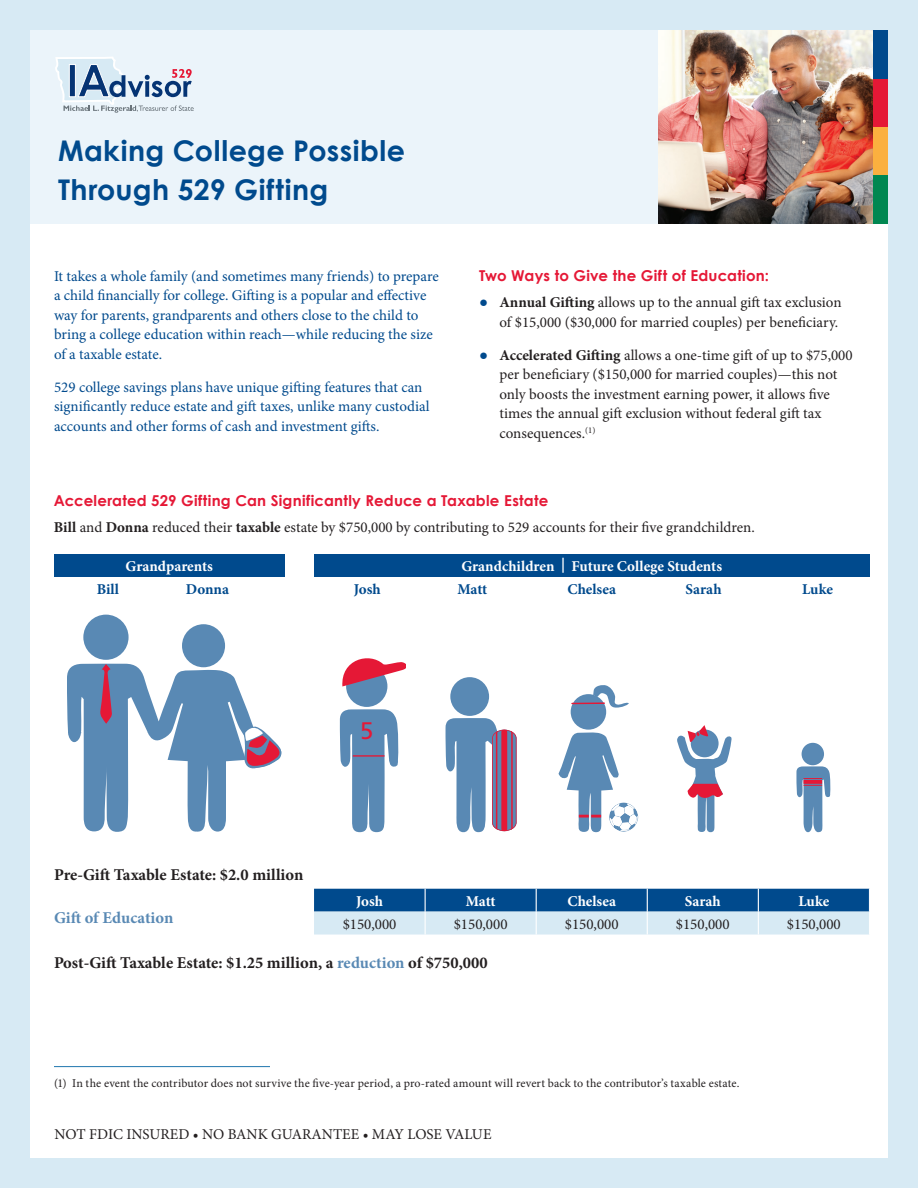
<style>
.page{position:relative;width:918px;height:1188px;background:#fff}
.page>*{position:absolute;margin:0;border:0;box-sizing:border-box;transform-origin:0 0}
.t1{font:700 28.5px/39px "Century Gothic";letter-spacing:.015em;color:#004a8d}
.t2{font:700 16.5px "Minion Pro";color:#231f20}
.t3{font:700 16.5px "Minion Pro";letter-spacing:-.005em;color:#5989b4}
.t4{font:15px/19.5px "Minion Pro";color:#231f20;text-align:right}
.t5{font:15px/19.5px "Minion Pro";color:#004a8d}
.t6{font:700 15px "Century Gothic";letter-spacing:.015em;color:#e51836}
.t7{font:700 15px "Minion Pro";color:#fff}
.t8{font:700 15px "Minion Pro";color:#004a8d}
.t9{font:12px "Minion Pro";letter-spacing:.01em;color:#231f20}
.s1{font-family:"Arial";color:#004a8d}
.s2{font-weight:700}
.s3{color:#5989b4}
</style>
<div class="page">
<div style="left:29px;top:30px;width:629px;height:194px;background:#ebf4fa"></div>
<img style="left:658px;top:31px;width:216px;height:193px">
<div style="left:0;top:0;width:918px;height:1188px;border:30px solid #d7eaf4"></div>
<div style="left:874px;top:127px;width:14px;height:49px;background:#fbb03f"></div>
<div style="left:874px;top:176px;width:14px;height:48px;background:#008751"></div>
<div style="left:874px;top:78px;width:14px;height:49px;background:#e51836"></div>
<div style="left:874px;top:30px;width:14px;height:49px;background:#004a8d"></div>
<svg style="left:55px;top:57px;width:139px;height:56px"></svg>
<div style="left:182px;top:624px;width:43px;height:43px;background:#5989b4;border-radius:50%"></div>
<div style="left:83px;top:615px;width:46px;height:45px;background:#5989b4;border-radius:50%"></div>
<svg style="left:67px;top:664px;width:215px;height:168px"></svg>
<div style="left:346px;top:666px;width:41px;height:41px;background:#5989b4;border-radius:50%"></div>
<svg style="left:342px;top:658px;width:64px;height:28px"></svg>
<svg style="left:340px;top:709px;width:59px;height:123px"></svg>
<hr style="left:353px;top:755px;width:32px;height:2px;background:#e51836">
<div style="left:450px;top:677px;width:39px;height:39px;background:#5989b4;border-radius:50%"></div>
<svg style="left:446px;top:718px;width:71px;height:114px"></svg>
<hr style="left:496px;top:730px;width:1px;height:100px;background:#e51836">
<hr style="left:511px;top:730px;width:2px;height:99px;background:#e51836">
<div style="left:501px;top:732px;width:6px;height:97px;background:#e51836"></div>
<div style="left:571px;top:694px;width:35px;height:36px;background:#5989b4;border-radius:50%"></div>
<hr style="left:572px;top:702px;width:32px;height:2px;background:#e51836">
<svg style="left:559px;top:732px;width:79px;height:100px"></svg>
<svg style="left:593px;top:685px;width:36px;height:24px"></svg>
<svg style="left:677px;top:725px;width:55px;height:107px"></svg>
<div style="left:802px;top:743px;width:22px;height:22px;background:#5989b4;border-radius:50%"></div>
<svg style="left:796px;top:766px;width:35px;height:66px"></svg>
<div style="left:314px;top:554px;width:555px;height:23px;background:#004a8d"></div>
<div style="left:54px;top:554px;width:231px;height:23px;background:#004a8d"></div>
<svg style="left:314px;top:889px;width:556px;height:46px;background:#709dc2"></svg>
<hr style="left:54px;top:1066px;width:216px;height:1px;background:#3684b6">
<h1 class="t1" style="left:58px;top:130px;width:349px">Making College Possible<br>Through 529 Gifting</h1>
<p class="t5" style="left:54px;top:266px;width:386px">It takes a whole family (and sometimes many friends) to prepare a child financially for college. Gifting is a popular and effective way for parents, grandparents and others close to the child to bring a college education within reach—while reducing the size of a taxable estate.</p>
<p class="t5" style="left:54px;top:377px;width:377px">529 college savings plans have unique gifting features that can significantly reduce estate and gift taxes, unlike many custodial accounts and other forms of cash and investment gifts.</p>
<p class="t6" style="left:479px;top:264px;width:291px">Two Ways to Give the Gift of Education:</p>
<p class="t4" style="left:479px;top:293px;width:364px"><span class="s1">●</span> <span class="s2">Annual Gifting</span> allows up to the annual gift tax exclusion of $15,000 ($30,000 for married couples) per beneficiary.</p>
<p class="t4" style="left:500px;top:346px;width:355px;text-align:left;text-indent:-20px"><span class="s1">●</span> <span class="s2">Accelerated Gifting</span> allows a one-time gift of up to $75,000 per beneficiary ($150,000 for married couples)—this not only boosts the investment earning power, it allows five times the annual gift exclusion without federal gift tax consequences.<sup>(1)</sup></p>
<p class="t6" style="left:54px;top:489px;width:496px">Accelerated 529 Gifting Can Significantly Reduce a Taxable Estate</p>
<p class="t4" style="left:54px;top:518px;width:702px"><span class="s2">Bill</span> and <span class="s2">Donna</span> reduced their <span class="s2">taxable</span> estate by $750,000 by contributing to 529 accounts for their five grandchildren.</p>
<p class="t7" style="left:461px;top:556px;width:262px">Grandchildren | Future College Students</p>
<p class="t8" style="left:354px;top:579px;width:28px">Josh</p>
<p class="t8" style="left:457px;top:579px;width:31px">Matt</p>
<p class="t8" style="left:567px;top:579px;width:50px">Chelsea</p>
<p class="t8" style="left:686px;top:579px;width:38px">Sarah</p>
<p class="t8" style="left:802px;top:579px;width:32px">Luke</p>
<p class="t7" style="left:126px;top:556px;width:89px">Grandparents</p>
<p class="t8" style="left:97px;top:579px;width:24px">Bill</p>
<p class="t8" style="left:186px;top:579px;width:45px">Donna</p>
<p class="t2" style="left:54px;top:863px;width:251px">Pre-Gift Taxable Estate: $2.0 million</p>
<p class="t3" style="left:54px;top:906px;width:121px">Gift of Education</p>
<p class="t7" style="left:356px;top:890px;width:28px">Josh</p>
<p class="t7" style="left:466px;top:890px;width:31px">Matt</p>
<p class="t7" style="left:567px;top:890px;width:50px">Chelsea</p>
<p class="t7" style="left:685px;top:890px;width:38px">Sarah</p>
<p class="t7" style="left:798px;top:890px;width:32px">Luke</p>
<p class="t4" style="left:343px;top:914px;width:55px">$150,000</p>
<p class="t4" style="left:454px;top:914px;width:55px">$150,000</p>
<p class="t4" style="left:565px;top:914px;width:55px">$150,000</p>
<p class="t4" style="left:676px;top:914px;width:55px">$150,000</p>
<p class="t4" style="left:787px;top:914px;width:55px">$150,000</p>
<p class="t2" style="left:54px;top:952px;width:435px">Post-Gift Taxable Estate: $1.25 million, a <span class="s3">reduction</span> of $750,000</p>
<p class="t9" style="left:54px;top:1076px;width:687px">(1) In the event the contributor does not survive the five-year period, a pro-rated amount will revert back to the contributor’s taxable estate.</p>
<p class="t4" style="left:54px;top:1125px;width:439px">NOT FDIC INSURED • NO BANK GUARANTEE • MAY LOSE VALUE</p>
</div>
